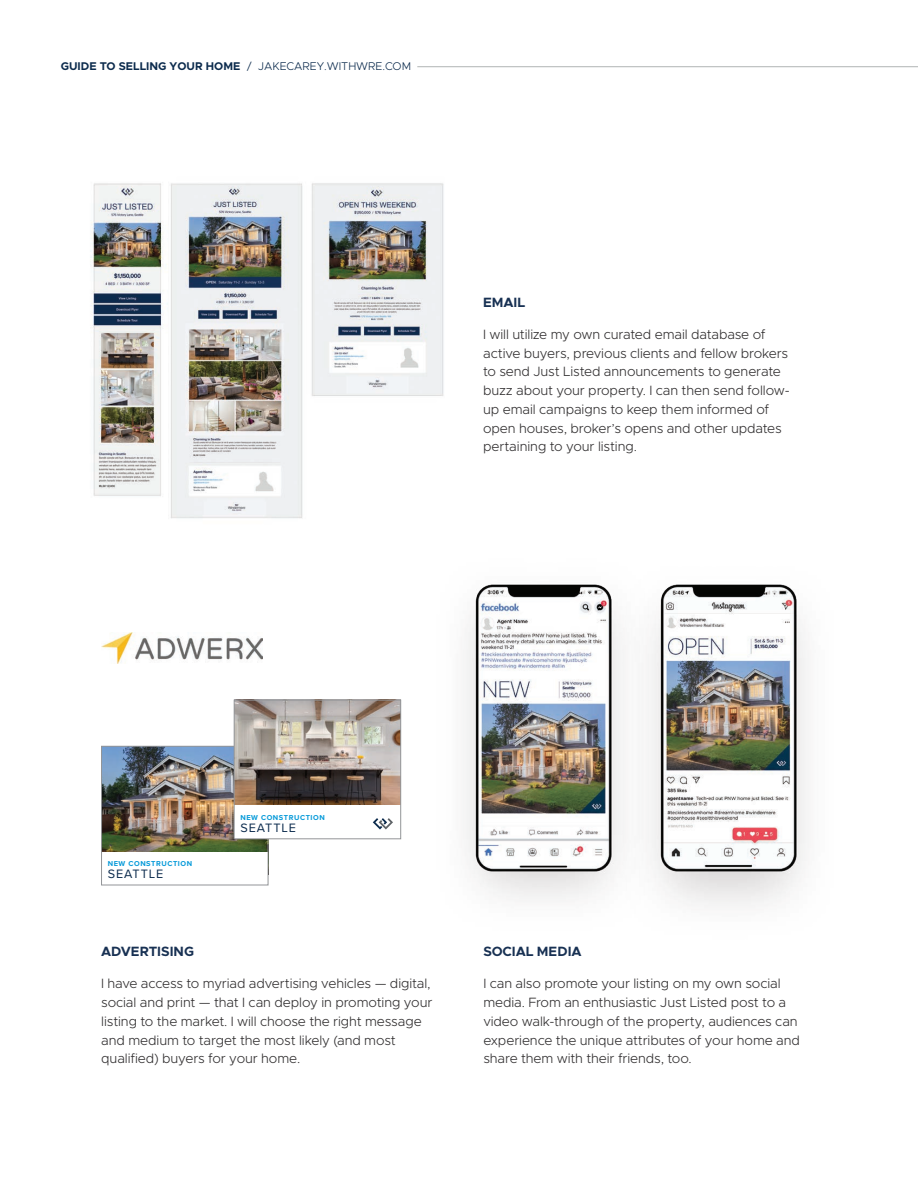
<style>
.page{position:relative;width:918px;height:1188px;background:#fff}
.page>*{position:absolute;margin:0;border:0;box-sizing:border-box;transform-origin:0 0}
.t1{font:300 13.5px/18.8px "Metropolis";letter-spacing:-.005em;color:#312f30}
.t2{font:700 13.5px "Metropolis";letter-spacing:-.005em;color:#183153}
.t3{font:12.6px "Proxima Nova";letter-spacing:.075em;color:#0c2b4d}
.t4{font:700 11.25px "Metropolis";color:#0c2b4d}
.t5{font:700 7.35px "Proxima Nova";letter-spacing:.075em;color:#069ad9}
.s1{font-weight:300}
</style>
<div class="page">
<hr style="left:417px;top:66px;width:501px;height:1px;background:#b1b4b5">
<img style="left:356px;top:584px;width:186px;height:317px">
<img style="left:542px;top:584px;width:266px;height:323px">
<img style="left:101px;top:633px;width:162px;height:31px">
<img style="left:90px;top:183px;width:354px;height:336px">
<img style="left:103px;top:748px;width:163px;height:104px">
<div style="left:101px;top:746px;width:167px;height:139px;border:1px solid #939598"></div>
<img style="left:236px;top:702px;width:163px;height:104px">
<div style="left:234px;top:806px;width:167px;height:33px;background:#fff"></div>
<svg style="left:373px;top:818px;width:20px;height:11px"></svg>
<div style="left:234px;top:700px;width:167px;height:139px;border:1px solid #939598"></div>
<p class="t4" style="left:61px;top:59px;width:352px">GUIDE TO SELLING YOUR HOME <span class="s1">/ JAKECAREY.WITHWRE.COM</span></p>
<p class="t2" style="left:483px;top:293px;width:44px">EMAIL</p>
<p class="t1" style="left:483px;top:325px;width:308px">I will utilize my own curated email database of active buyers, previous clients and fellow brokers to send Just Listed announcements to generate buzz about your property. I can then send follow&shy;up email campaigns to keep them informed of open houses, broker’s opens and other updates pertaining to your listing.</p>
<p class="t5" style="left:108px;top:858px;width:86px">NEW CONSTRUCTION</p>
<p class="t3" style="left:108px;top:864px;width:57px">SEATTLE</p>
<p class="t5" style="left:240px;top:812px;width:86px">NEW CONSTRUCTION</p>
<p class="t3" style="left:240px;top:818px;width:57px">SEATTLE</p>
<p class="t2" style="left:101px;top:943px;width:94px">ADVERTISING</p>
<p class="t1" style="left:101px;top:974px;width:333px">I have access to myriad advertising vehicles — digital, social and print — that I can deploy in promoting your listing to the market. I will choose the right message and medium to target the most likely (and most qualified) buyers for your home.</p>
<p class="t2" style="left:483px;top:943px;width:100px">SOCIAL MEDIA</p>
<p class="t1" style="left:483px;top:974px;width:318px">I can also promote your listing on my own social media. From an enthusiastic Just Listed post to a video walk-through of the property, audiences can experience the unique attributes of your home and share them with their friends, too.</p>
</div>
